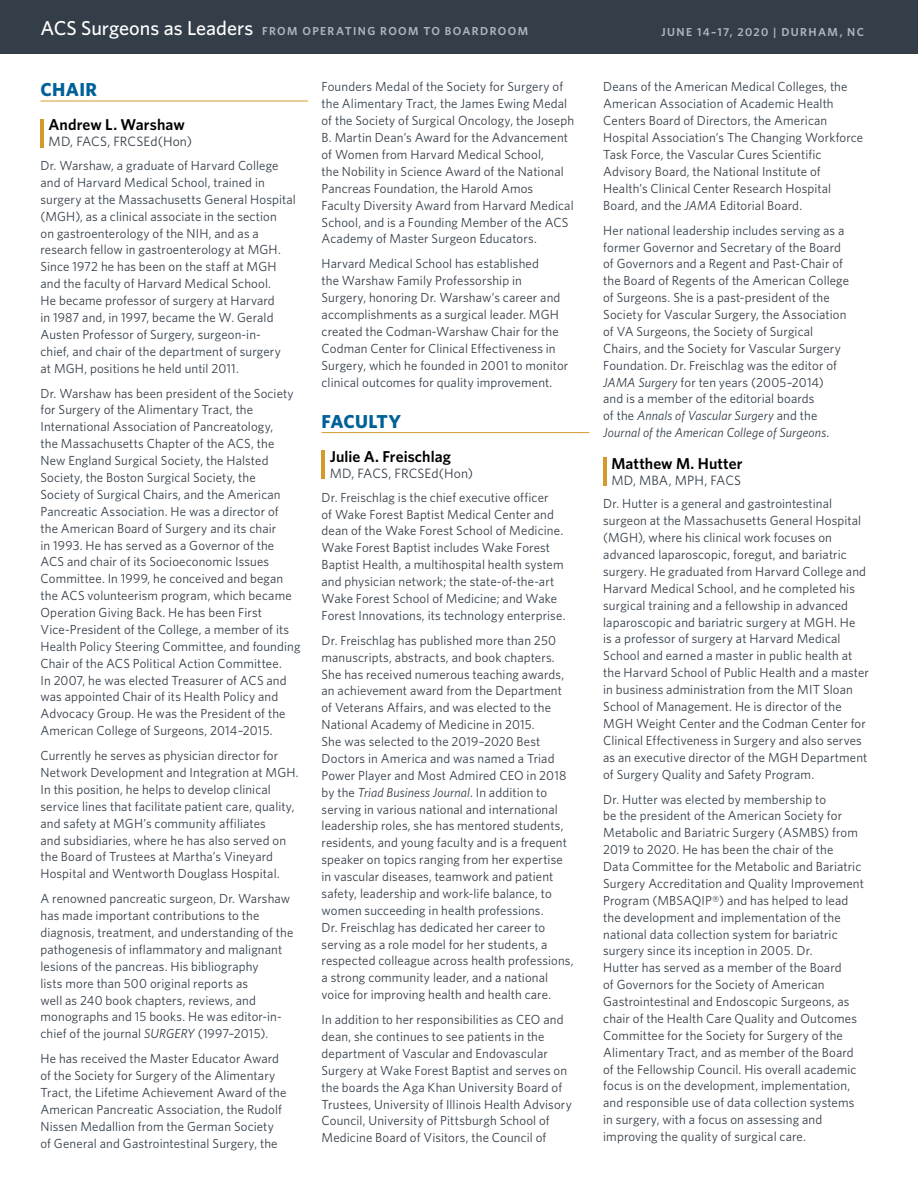
<style>
.page{position:relative;width:918px;height:1188px;background:#fff}
.page>*{position:absolute;margin:0;border:0;box-sizing:border-box;transform-origin:0 0}
.t1{font:700 18.75px "Whitney";letter-spacing:.02em;color:#006098}
.t2{font:600 15.75px "Whitney";letter-spacing:.005em;color:#000}
.t3{font:13.5px "Whitney";letter-spacing:.01em;color:#333e48}
.t4{font:13.2px/17px "Whitney";letter-spacing:.01em;color:#333e48}
.t5{font:600 11.55px "Whitney";letter-spacing:.12em;color:#afb5bf}
.s1{font-weight:500;font-size:20.1px;color:#fff}
.s2{font-style:italic}
</style>
<div class="page">
<div style="left:0;top:0;width:918px;height:54px;background:#333e48"></div>
<hr style="left:322px;top:432px;width:267px;height:1px;background:#d69a2c">
<hr style="left:40px;top:101px;width:268px;height:1px;background:#d69a2c">
<hr style="left:40px;top:119px;width:4px;height:29px;background:#d69a2c">
<hr style="left:322px;top:450px;width:3px;height:29px;background:#d69a2c">
<hr style="left:603px;top:457px;width:3px;height:29px;background:#d69a2c">
<p class="t5" style="left:40px;top:23px;width:489px"><span class="s1">ACS Surgeons as Leaders</span> FROM OPERATING ROOM TO BOARDROOM</p>
<h1 class="t1" style="left:40px;top:77px;width:58px">CHAIR</h1>
<p class="t2" style="left:49px;top:114px;width:138px">Andrew L. Warshaw</p>
<p class="t3" style="left:49px;top:133px;width:145px">MD, FACS, FRCSEd(Hon)</p>
<p class="t4" style="left:40px;top:157px;width:257px">Dr. Warshaw, a graduate of Harvard College and of Harvard Medical School, trained in surgery at the Massachusetts General Hospital (MGH), as a clinical associate in the section<br>on gastroenterology of the NIH, and as a research fellow in gastroenterology at MGH.<br>Since 1972 he has been on the staff at MGH and the faculty of Harvard Medical School.<br>He became professor of surgery at Harvard<br>in 1987 and, in 1997, became the W. Gerald Austen Professor of Surgery, surgeon-in-<br>chief, and chair of the department of surgery<br>at MGH, positions he held until 2011.</p>
<p class="t4" style="left:40px;top:384px;width:262px">Dr. Warshaw has been president of the Society for Surgery of the Alimentary Tract, the International Association of Pancreatology,<br>the Massachusetts Chapter of the ACS, the New England Surgical Society, the Halsted Society, the Boston Surgical Society, the<br>Society of Surgical Chairs, and the American Pancreatic Association. He was a director of<br>the American Board of Surgery and its chair<br>in 1993. He has served as a Governor of the ACS and chair of its Socioeconomic Issues Committee. In 1999, he conceived and began the ACS volunteerism program, which became Operation Giving Back. He has been First Vice-President of the College, a member of its Health Policy Steering Committee, and founding Chair of the ACS Political Action Committee.<br>In 2007, he was elected Treasurer of ACS and was appointed Chair of its Health Policy and Advocacy Group. He was the President of the American College of Surgeons, 2014–2015.</p>
<p class="t4" style="left:40px;top:747px;width:260px">Currently he serves as physician director for Network Development and Integration at MGH.<br>In this position, he helps to develop clinical service lines that facilitate patient care, quality, and safety at MGH’s community affiliates<br>and subsidiaries, where he has also served on the Board of Trustees at Martha’s Vineyard Hospital and Wentworth Douglass Hospital.</p>
<p class="t4" style="left:40px;top:890px;width:254px">A renowned pancreatic surgeon, Dr. Warshaw has made important contributions to the diagnosis, treatment, and understanding of the pathogenesis of inflammatory and malignant lesions of the pancreas. His bibliography<br>lists more than 500 original reports as<br>well as 240 book chapters, reviews, and monographs and 15 books. He was editor-in&shy;chief of the journal <span class="s2">SURGERY</span> (1997–2015).</p>
<p class="t4" style="left:40px;top:1050px;width:247px">He has received the Master Educator Award of the Society for Surgery of the Alimentary Tract, the Lifetime Achievement Award of the American Pancreatic Association, the Rudolf Nissen Medallion from the German Society of General and Gastrointestinal Surgery, the</p>
<p class="t4" style="left:322px;top:78px;width:254px">Founders Medal of the Society for Surgery of the Alimentary Tract, the James Ewing Medal of the Society of Surgical Oncology, the Joseph B. Martin Dean’s Award for the Advancement of Women from Harvard Medical School,<br>the Nobility in Science Award of the National Pancreas Foundation, the Harold Amos Faculty Diversity Award from Harvard Medical School, and is a Founding Member of the ACS Academy of Master Surgeon Educators.</p>
<p class="t4" style="left:322px;top:255px;width:248px">Harvard Medical School has established<br>the Warshaw Family Professorship in Surgery, honoring Dr. Warshaw’s career and accomplishments as a surgical leader. MGH created the Codman-Warshaw Chair for the Codman Center for Clinical Effectiveness in Surgery, which he founded in 2001 to monitor clinical outcomes for quality improvement.</p>
<h1 class="t1" style="left:322px;top:408px;width:81px">FACULTY</h1>
<p class="t2" style="left:330px;top:446px;width:123px">Julie A. Freischlag</p>
<p class="t3" style="left:330px;top:464px;width:145px">MD, FACS, FRCSEd(Hon)</p>
<p class="t4" style="left:322px;top:488px;width:245px">Dr. Freischlag is the chief executive officer<br>of Wake Forest Baptist Medical Center and dean of the Wake Forest School of Medicine.<br>Wake Forest Baptist includes Wake Forest Baptist Health, a multihospital health system and physician network; the state-of-the-art Wake Forest School of Medicine; and Wake Forest Innovations, its technology enterprise.</p>
<p class="t4" style="left:322px;top:631px;width:254px">Dr. Freischlag has published more than 250 manuscripts, abstracts, and book chapters.<br>She has received numerous teaching awards, an achievement award from the Department of Veterans Affairs, and was elected to the National Academy of Medicine in 2015.<br>She was selected to the 2019–2020 Best Doctors in America and was named a Triad Power Player and Most Admired CEO in 2018 by the <span class="s2">Triad Business Journal</span>. In addition to serving in various national and international leadership roles, she has mentored students, residents, and young faculty and is a frequent speaker on topics ranging from her expertise in vascular diseases, teamwork and patient safety, leadership and work-life balance, to women succeeding in health professions.<br>Dr. Freischlag has dedicated her career to serving as a role model for her students, a respected colleague across health professions, a strong community leader, and a national voice for improving health and health care.</p>
<p class="t4" style="left:322px;top:1011px;width:252px">In addition to her responsibilities as CEO and dean, she continues to see patients in the department of Vascular and Endovascular Surgery at Wake Forest Baptist and serves on the boards the Aga Khan University Board of Trustees, University of Illinois Health Advisory Council, University of Pittsburgh School of Medicine Board of Visitors, the Council of</p>
<p class="t5" style="left:661px;top:24px;width:204px">JUNE 14–17, 2020 | DURHAM, NC</p>
<p class="t4" style="left:603px;top:78px;width:262px">Deans of the American Medical Colleges, the American Association of Academic Health Centers Board of Directors, the American Hospital Association’s The Changing Workforce Task Force, the Vascular Cures Scientific Advisory Board, the National Institute of Health’s Clinical Center Research Hospital Board, and the <span class="s2">JAMA</span> Editorial Board.</p>
<p class="t4" style="left:603px;top:221px;width:247px">Her national leadership includes serving as a former Governor and Secretary of the Board of Governors and a Regent and Past-Chair of the Board of Regents of the American College of Surgeons. She is a past-president of the Society for Vascular Surgery, the Association of VA Surgeons, the Society of Surgical Chairs, and the Society for Vascular Surgery Foundation. Dr. Freischlag was the editor of <span class="s2">JAMA Surgery</span> for ten years (2005–2014)<br>and is a member of the editorial boards<br>of the <span class="s2">Annals of Vascular Surgery</span> and the <span class="s2">Journal of the American College of Surgeons</span>.</p>
<p class="t2" style="left:611px;top:453px;width:133px">Matthew M. Hutter</p>
<p class="t3" style="left:611px;top:471px;width:131px">MD, MBA, MPH, FACS</p>
<p class="t4" style="left:603px;top:495px;width:267px">Dr. Hutter is a general and gastrointestinal surgeon at the Massachusetts General Hospital (MGH), where his clinical work focuses on advanced laparoscopic, foregut, and bariatric surgery. He graduated from Harvard College and Harvard Medical School, and he completed his surgical training and a fellowship in advanced laparoscopic and bariatric surgery at MGH. He<br>is a professor of surgery at Harvard Medical School and earned a master in public health at the Harvard School of Public Health and a master in business administration from the MIT Sloan School of Management. He is director of the MGH Weight Center and the Codman Center for Clinical Effectiveness in Surgery and also serves as an executive director of the MGH Department of Surgery Quality and Safety Program.</p>
<p class="t4" style="left:603px;top:790px;width:262px">Dr. Hutter was elected by membership to<br>be the president of the American Society for Metabolic and Bariatric Surgery (ASMBS) from 2019 to 2020. He has been the chair of the<br>Data Committee for the Metabolic and Bariatric Surgery Accreditation and Quality Improvement Program (MBSAQIP®) and has helped to lead the development and implementation of the national data collection system for bariatric surgery since its inception in 2005. Dr.<br>Hutter has served as a member of the Board<br>of Governors for the Society of American Gastrointestinal and Endoscopic Surgeons, as chair of the Health Care Quality and Outcomes Committee for the Society for Surgery of the Alimentary Tract, and as member of the Board of the Fellowship Council. His overall academic focus is on the development, implementation, and responsible use of data collection systems in surgery, with a focus on assessing and improving the quality of surgical care.</p>
</div>
